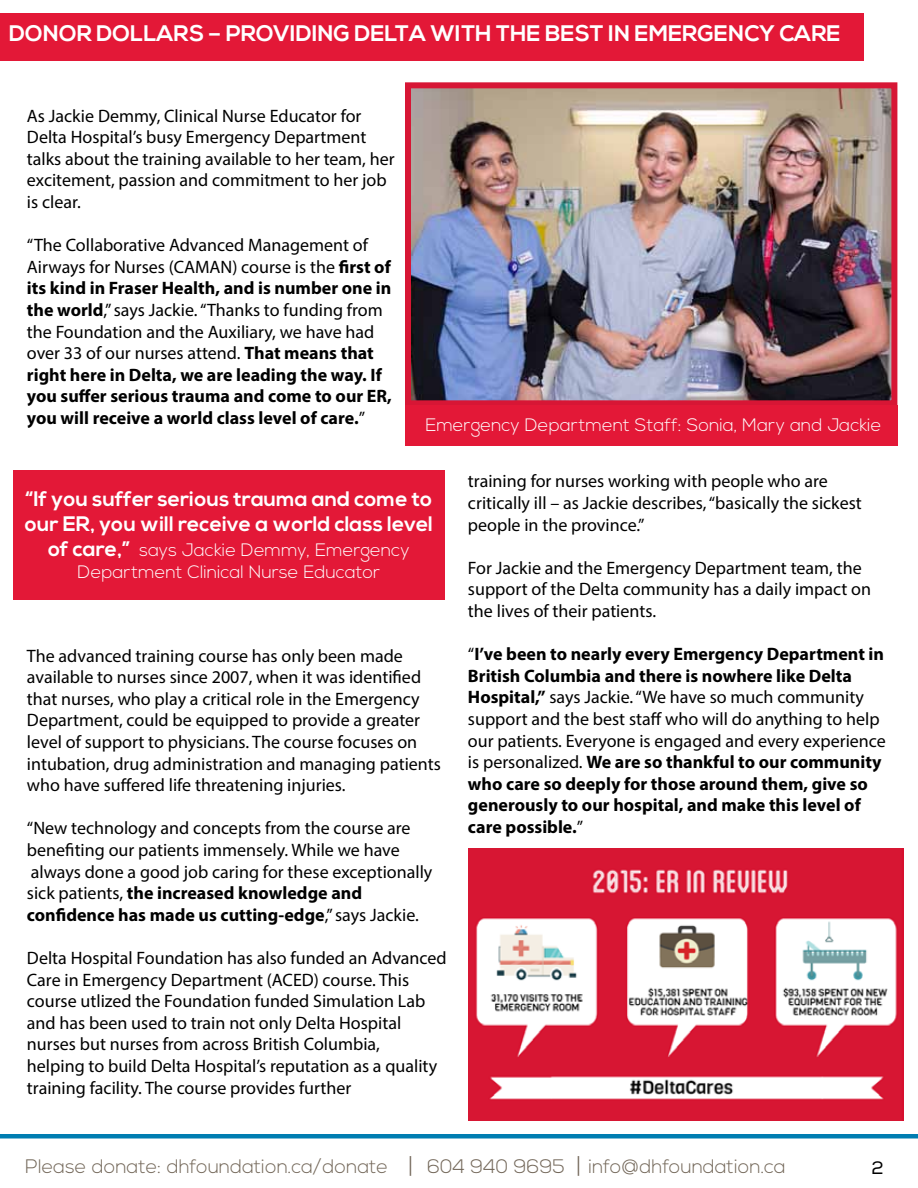
<style>
.page{position:relative;width:918px;height:1188px;background:#fff}
.page>*{position:absolute;margin:0;border:0;box-sizing:border-box;transform-origin:0 0}
.t1{font:700 22.5px "Nexa";color:#fff}
.t2{font:700 21px/25.2px "Nexa";color:#fff}
.t3{font:300 19.5px "Nexa";color:#726658}
.t4{font:18px/21.6px "Myriad Pro";color:#000}
.t5{font:700 18px/21.6px "Myriad Pro";color:#000}
.t6{font:300 18px/21.6px "Nexa";color:#fff;text-align:center}
.t7{font:18px "Nexa";color:#000}
.s1{font-weight:400}
.s2{font-weight:700;font-size:21px}
.s3{font-weight:700}
.s4{font-size:24px}
</style>
<div class="page">
<hr style="left:0;top:1134px;width:918px;height:4px;background:#007db1">
<div style="left:0;top:13px;width:864px;height:47px;background:#e31837"></div>
<img style="left:412px;top:89px;width:478px;height:310px">
<div style="left:405px;top:82px;width:492px;height:324px;border:6px solid #d71635"></div>
<div style="left:14px;top:471px;width:432px;height:129px;background:#e31837"></div>
<div style="left:405px;top:405px;width:493px;height:41px;background:#e31837"></div>
<img style="left:468px;top:848px;width:435px;height:272px">
<p class="t1" style="left:9px;top:20px;width:104px">Donor Dollar</p>
<p class="t1" style="left:189px;top:20px;width:210px">s – Providing Delta</p>
<p class="t1" style="left:430px;top:20px;width:37px">with</p>
<p class="t1" style="left:496px;top:20px;width:300px">the Best in Emergency Car</p>
<p class="t1" style="left:827px;top:20px;width:16px">e</p>
<p class="t4" style="left:27px;top:104px;width:369px">As Jackie Demmy, Clinical Nurse Educator for Delta Hospital’s busy Emergency Department talks about the training available to her team, her excitement, passion and commitment to her job is clear.</p>
<p class="t5" style="left:27px;top:234px;width:366px"><span class="s1">“The Collaborative Advanced Management of Airways for Nurses (CAMAN) course is the</span> first of its kind in Fraser Health, and is number one in the world<span class="s1">,” says Jackie. “Thanks to funding from the Foundation and the Auxiliary, we have had over 33 of our nurses attend.</span> That means that right here in Delta, we are leading the way. If you suffer serious trauma and come to our ER, you will receive a world class level of care.<span class="s1">”</span></p>
<p class="t6" style="left:425px;top:414px;width:458px">Emergency Department Staff: Sonia, Mary and Jackie</p>
<p class="t2" style="left:25px;top:487px;width:410px">“If you suffer serious trauma and come to our ER, you will receive a world class level</p>
<p class="t6" style="left:48px;top:540px;width:363px"><span class="s2">of care,”</span> says Jackie Demmy, Emergency<br>Department Clinical Nurse Educator</p>
<p class="t4" style="left:27px;top:644px;width:415px">The advanced training course has only been made available to nurses since 2007, when it was identified that nurses, who play a critical role in the Emergency Department, could be equipped to provide a greater level of support to physicians. The course focuses on intubation, drug administration and managing patients who have suffered life threatening injuries.</p>
<p class="t4" style="left:27px;top:817px;width:407px">“New technology and concepts from the course are benefiting our patients immensely. While we have always done a good job caring for these exceptionally sick patients, <span class="s3">the increased knowledge and confidence has made us cutting-edge</span>,” says Jackie.</p>
<p class="t4" style="left:27px;top:947px;width:421px">Delta Hospital Foundation has also funded an Advanced Care in Emergency Department (ACED) course. This course utlized the Foundation funded Simulation Lab and has been used to train not only Delta Hospital nurses but nurses from across British Columbia,<br>helping to build Delta Hospital’s reputation as a quality training facility. The course provides further</p>
<p class="t4" style="left:468px;top:470px;width:395px">training for nurses working with people who are critically ill – as Jackie describes, “basically the sickest people in the province.”</p>
<p class="t4" style="left:468px;top:557px;width:405px">For Jackie and the Emergency Department team, the support of the Delta community has a daily impact on the lives of their patients.</p>
<p class="t5" style="left:468px;top:643px;width:419px"><span class="s1">“</span>I’ve been to nearly every Emergency Department in British Columbia and there is nowhere like Delta Hospital,” <span class="s1">says Jackie. “We have so much community support and the best staff who will do anything to help our patients. Everyone is engaged and every experience is personalized.</span> We are so thankful to our community who care so deeply for those around them, give so generously to our hospital, and make this level of care possible.<span class="s1">”</span></p>
<p class="t3" style="left:25px;top:1155px;width:762px">Please donate: dhfoundation.ca/donate <span class="s4">|</span> 604 940 9695 <span class="s4">|</span> info@dhfoundation.ca</p>
<p class="t7" style="left:872px;top:1157px;width:14px">2</p>
</div>
